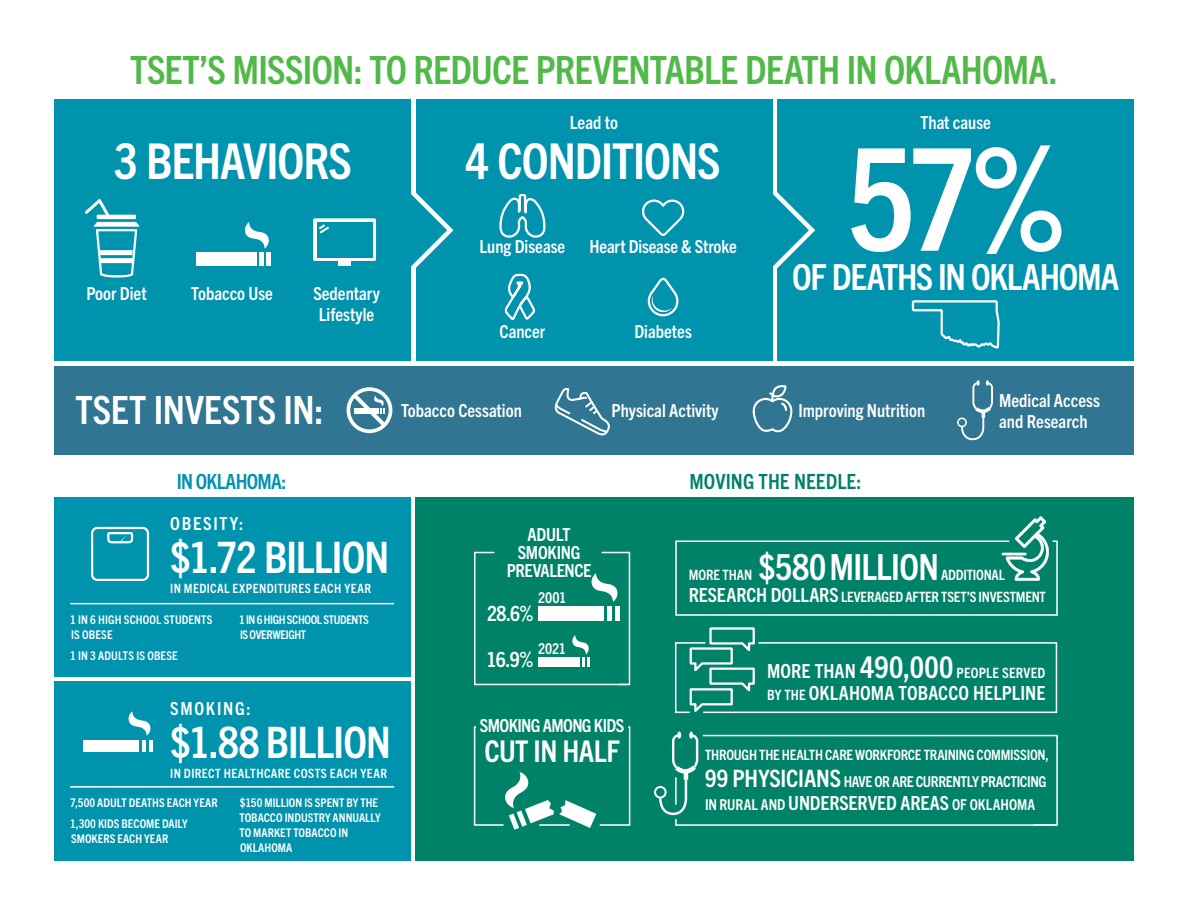
<style>
.page{position:relative;width:1188px;height:918px;background:#fff}
.page>*{position:absolute;margin:0;border:0;box-sizing:border-box;transform-origin:0 0}
.t1{font:700 condensed 142.5px "Trade Gothic Next LT Pro";color:#fff}
.t2{font:700 condensed 49.5px "Trade Gothic Next LT Pro";letter-spacing:-.02em;color:#fff}
.t3{font:700 condensed 43.5px "Trade Gothic Next LT Pro";letter-spacing:-.02em;color:#fff}
.t4{font:700 condensed 39px "Trade Gothic Next LT Pro";letter-spacing:-.02em;color:#51b948}
.t5{font:700 condensed 39px "Trade Gothic Next LT Pro";color:#fff}
.t6{font:700 condensed 36px "Trade Gothic Next LT Pro";letter-spacing:-.025em;color:#fff}
.t7{font:700 condensed 30px "Trade Gothic Next LT Pro";letter-spacing:-.015em;color:#fff}
.t8{font:700 condensed 21px "Trade Gothic Next LT Pro";letter-spacing:.005em;color:#008269}
.t9{font:700 condensed 21px "Trade Gothic Next LT Pro";letter-spacing:-.035em;color:#0093ad}
.t10{font:700 condensed 21px "Trade Gothic Next LT Pro";color:#fff}
.t11{font:700 condensed 19.5px "Trade Gothic Next LT Pro";letter-spacing:.005em;color:#fff}
.t12{font:700 condensed 18px/21px "Trade Gothic Next LT Pro";color:#fff;text-align:center}
.t13{font:700 condensed 18px/18px "Trade Gothic Next LT Pro";letter-spacing:-.02em;color:#fff;text-align:center}
.t14{font:700 condensed 18px "Trade Gothic Next LT Pro";letter-spacing:.095em;color:#fff}
.t15{font:700 condensed 18px "Trade Gothic Next LT Pro";letter-spacing:-.035em;color:#fff}
.t16{font:700 condensed 15px/22.5px "Trade Gothic Next LT Pro";letter-spacing:-.025em;color:#fff}
.t17{font:700 condensed 14.25px/22.5px "Trade Gothic Next LT Pro";letter-spacing:-.015em;color:#fff}
.t18{font:700 condensed 14.25px "Trade Gothic Next LT Pro";letter-spacing:.01em;color:#fff}
.t19{font:700 condensed 12.9px "Trade Gothic Next LT Pro";letter-spacing:.03em;color:#fff}
.t20{font:700 condensed 12px/15px "Trade Gothic Next LT Pro";color:#fff}
.t21{font:700 condensed 12px/15px "Trade Gothic Next LT Pro";letter-spacing:-.03em;color:#fff}
.s1{font-size:19.5px}
.s2{font-size:30px}
.s3{font-size:14.25px}
.s4{font-size:24px}
</style>
<div class="page">
<div style="left:416px;top:497px;width:718px;height:364px;background:#008269"></div>
<div style="left:54px;top:100px;width:356px;height:261px;background:#0093ad"></div>
<div style="left:778px;top:100px;width:356px;height:261px;background:#0093ad"></div>
<div style="left:416px;top:100px;width:356px;height:261px;background:#0093ad"></div>
<div style="left:54px;top:497px;width:356px;height:180px;background:#0093ad"></div>
<div style="left:54px;top:681px;width:356px;height:180px;background:#0093ad"></div>
<div style="left:54px;top:366px;width:1080px;height:88px;background:#307591"></div>
<svg style="left:647px;top:277px;width:32px;height:40px"></svg>
<svg style="left:642px;top:199px;width:43px;height:37px"></svg>
<svg style="left:500px;top:194px;width:46px;height:44px"></svg>
<svg style="left:85px;top:199px;width:54px;height:79px"></svg>
<div style="left:313px;top:218px;width:63px;height:43px;background:#fff;border-radius:2px"></div>
<div style="left:317px;top:222px;width:56px;height:35px;background:#0093ad"></div>
<hr style="left:338px;top:261px;width:13px;height:4px;background:#fff">
<svg style="left:319px;top:224px;width:10px;height:9px"></svg>
<svg style="left:347px;top:387px;width:45px;height:46px"></svg>
<svg style="left:911px;top:300px;width:90px;height:155px"></svg>
<svg style="left:555px;top:388px;width:55px;height:48px"></svg>
<svg style="left:753px;top:385px;width:40px;height:47px"></svg>
<div style="left:91px;top:527px;width:58px;height:54px;border:2px solid #fff;border-radius:6px"></div>
<svg style="left:107px;top:532px;width:27px;height:12px"></svg>
<hr style="left:70px;top:603px;width:324px;height:1px;background:#fff">
<hr style="left:70px;top:786px;width:324px;height:2px;background:#fff">
<svg style="left:504px;top:273px;width:31px;height:47px"></svg>
<div style="left:196px;top:253px;width:60px;height:13px;background:#fff"></div>
<hr style="left:260px;top:253px;width:4px;height:13px;background:#fff">
<hr style="left:267px;top:253px;width:4px;height:13px;background:#fff">
<svg style="left:244px;top:222px;width:25px;height:27px"></svg>
<div style="left:83px;top:740px;width:56px;height:12px;background:#fff"></div>
<svg style="left:128px;top:711px;width:24px;height:41px"></svg>
<svg style="left:675px;top:516px;width:383px;height:100px"></svg>
<svg style="left:473px;top:726px;width:158px;height:104px"></svg>
<hr style="left:539px;top:824px;width:31px;height:2px;background:#fff">
<svg style="left:474px;top:551px;width:157px;height:135px"></svg>
<svg style="left:675px;top:627px;width:383px;height:87px"></svg>
<hr style="left:758px;top:642px;width:298px;height:2px;background:#fff">
<svg style="left:654px;top:732px;width:404px;height:94px"></svg>
<hr style="left:675px;top:777px;width:2px;height:28px;background:#fff">
<svg style="left:410px;top:189px;width:43px;height:83px"></svg>
<svg style="left:772px;top:189px;width:43px;height:83px"></svg>
<h3 class="t4" style="left:130px;top:43px;width:929px">TSET’S MISSION: TO REDUCE PREVENTABLE DEATH IN OKLAHOMA.</h3>
<h3 class="t12" style="left:570px;top:111px;width:50px">Lead to</h3>
<h3 class="t12" style="left:921px;top:111px;width:72px">That cause</h3>
<h2 class="t2" style="left:114px;top:127px;width:239px">3 BEHAVIORS</h2>
<h2 class="t2" style="left:466px;top:127px;width:256px">4 CONDITIONS</h2>
<h1 class="t1" style="left:847px;top:102px;width:218px">57%</h1>
<h3 class="t6" style="left:792px;top:252px;width:329px">OF DEATHS IN OKLAHOMA</h3>
<h3 class="t12" style="left:479px;top:235px;width:87px">Lung Disease</h3>
<h3 class="t12" style="left:589px;top:235px;width:149px">Heart Disease &amp; Stroke</h3>
<h3 class="t12" style="left:191px;top:282px;width:83px">Tobacco Use</h3>
<h3 class="t12" style="left:313px;top:282px;width:68px">Sedentary<br>Lifestyle</h3>
<h3 class="t12" style="left:86px;top:282px;width:62px">Poor Diet</h3>
<h3 class="t12" style="left:499px;top:320px;width:47px">Cancer</h3>
<h3 class="t12" style="left:634px;top:320px;width:59px">Diabetes</h3>
<h3 class="t5" style="left:76px;top:384px;width:249px">TSET INVESTS IN:</h3>
<h3 class="t12" style="left:401px;top:399px;width:122px">Tobacco Cessation</h3>
<h3 class="t12" style="left:612px;top:399px;width:109px">Physical Activity</h3>
<h3 class="t12" style="left:798px;top:399px;width:128px">Improving Nutrition</h3>
<h3 class="t12" style="left:999px;top:389px;width:102px;text-align:left">Medical Access and Research</h3>
<h3 class="t9" style="left:177px;top:467px;width:111px">IN OKLAHOMA:</h3>
<h3 class="t14" style="left:170px;top:511px;width:75px">OBESITY:</h3>
<h3 class="t3" style="left:170px;top:528px;width:221px">$1.72 BILLION</h3>
<p class="t19" style="left:170px;top:579px;width:202px">IN MEDICAL EXPENDITURES EACH YEAR</p>
<p class="t20" style="left:70px;top:611px;width:144px">1 IN 6 HIGH SCHOOL STUDENTS<br>IS OBESE</p>
<p class="t20" style="left:70px;top:647px;width:109px">1 IN 3 ADULTS IS OBESE</p>
<p class="t21" style="left:239px;top:611px;width:131px">1 IN 6 HIGH SCHOOL STUDENTS<br>IS OVERWEIGHT</p>
<h3 class="t14" style="left:170px;top:696px;width:82px">SMOKING:</h3>
<h3 class="t3" style="left:170px;top:713px;width:222px">$1.88 BILLION</h3>
<p class="t19" style="left:170px;top:764px;width:219px">IN DIRECT HEALTHCARE COSTS EACH YEAR</p>
<p class="t20" style="left:70px;top:791px;width:149px;line-height:21px">7,500 ADULT DEATHS EACH YEAR<br>1,300 KIDS BECOME DAILY</p>
<p class="t20" style="left:71px;top:830px;width:99px">SMOKERS EACH YEAR</p>
<p class="t20" style="left:239px;top:794px;width:143px">$150 MILLION IS SPENT BY THE<br>TOBACCO INDUSTRY ANNUALLY<br>TO MARKET TOBACCO IN<br>OKLAHOMA</p>
<h3 class="t13" style="left:507px;top:524px;width:86px">ADULT<br>SMOKING<br>PREVALENCE</h3>
<p class="t16" style="left:538px;top:586px;width:29px">2001</p>
<h3 class="t10" style="left:487px;top:599px;width:47px">28.6%</h3>
<p class="t16" style="left:538px;top:637px;width:29px">2021</p>
<h3 class="t10" style="left:487px;top:645px;width:48px">16.9%</h3>
<h3 class="t15" style="left:480px;top:713px;width:146px">SMOKING AMONG KIDS</h3>
<h3 class="t7" style="left:484px;top:731px;width:137px">CUT IN HALF</h3>
<h3 class="t8" style="left:689px;top:467px;width:173px">MOVING THE NEEDLE:</h3>
<h3 class="t6" style="left:758px;top:542px;width:182px">$580MILLION</h3>
<p class="t17" style="left:689px;top:563px;width:65px">MORE THAN</p>
<p class="t17" style="left:689px;top:563px;width:359px;text-indent:252px">ADDITIONAL<br><span class="s1">RESEARCH DOLLARS</span> LEVERAGED AFTER TSET’S INVESTMENT</p>
<p class="t18" style="left:767px;top:663px;width:280px"><span class="s1">MORE THAN</span> <span class="s2">490,000</span> PEOPLE SERVED</p>
<h3 class="t11" style="left:767px;top:680px;width:280px"><span class="s3">BY THE</span> OKLAHOMA TOBACCO HELPLINE</h3>
<p class="t17" style="left:705px;top:743px;width:345px">THROUGH THE HEALTH CARE WORKFORCE TRAINING COMMISSION,</p>
<p class="t16" style="left:705px;top:770px;width:343px"><span class="s4">99 PHYSICIANS</span> HAVE OR ARE CURRENTLY PRACTICING<br>IN RURAL AND <span class="s1">UNDERSERVED AREAS</span> OF OKLAHOMA</p>
</div>
